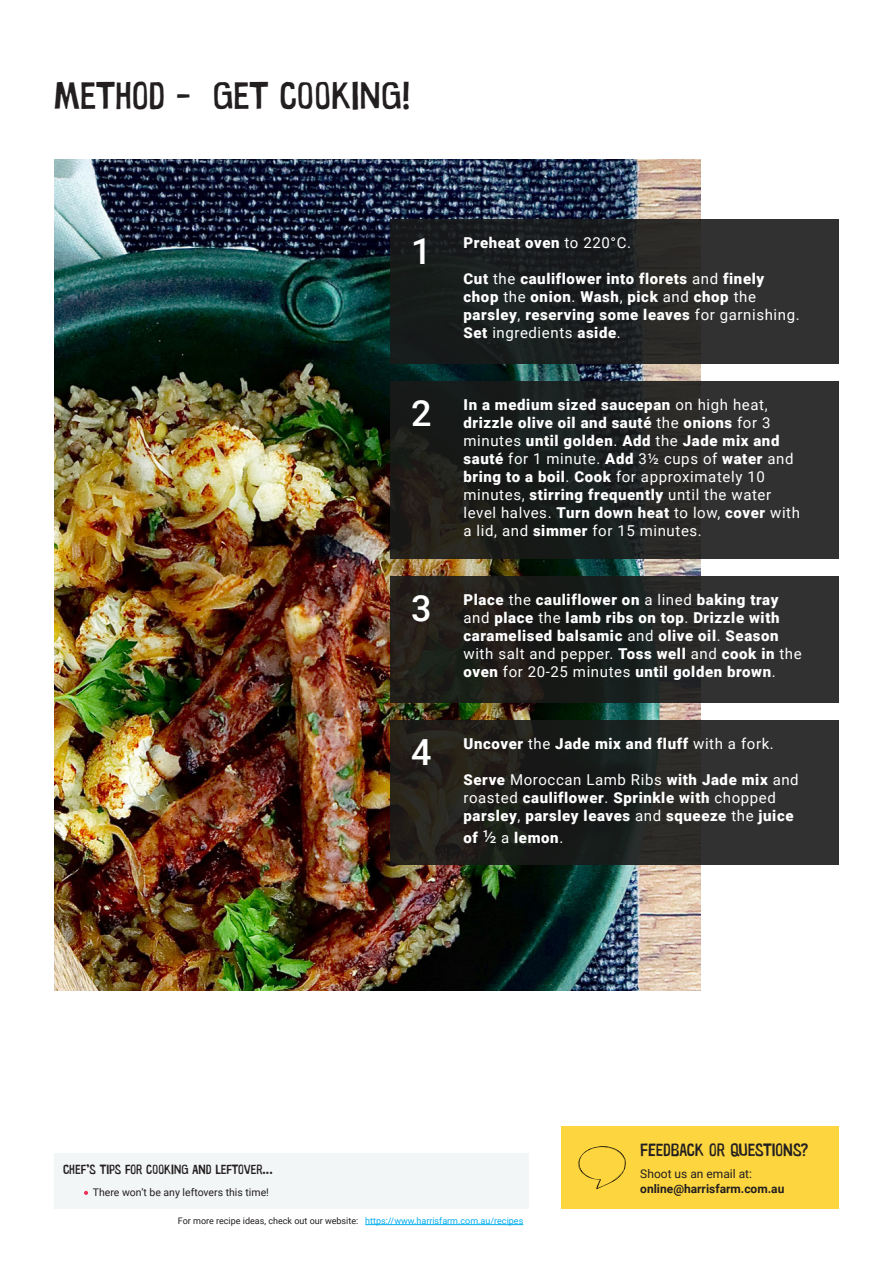
<style>
.page{position:relative;width:893px;height:1263px;background:#fff}
.page>*{position:absolute;margin:0;border:0;box-sizing:border-box;transform-origin:0 0}
.t1{font:39px "Warugaki";color:#231f20}
.t2{font:500 36px "Roboto";color:#fff}
.t3{font:18px "Warugaki";color:#231f20}
.t4{font:900 15px/18px "Roboto";letter-spacing:.04em;color:#fff}
.t5{font:13.5px "Warugaki";color:#231f20}
.t6{font:700 12px "Roboto";color:#231f20}
.t7{font:12px "Roboto";color:#231f20}
.t8{font:10.5px "Roboto";color:#231f20}
.t9{font:9px "Roboto";color:#231f20}
.t10{font:9px "Roboto";color:#00aeef}
.s1{font-weight:400}
.s2{font-weight:400;font-size:18px}
</style>
<div class="page">
<div style="left:561px;top:1126px;width:278px;height:83px;background:#fcd53f"></div>
<hr style="left:365px;top:1224px;width:158px;height:1px;background:#00aeef">
<img style="left:54px;top:159px;width:646px;height:832px">
<div style="left:390px;top:219px;width:449px;height:144px;background:linear-gradient(to right,#121718,#343332)"></div>
<svg style="left:390px;top:576px;width:449px;height:126px;background:#232422"></svg>
<svg style="left:390px;top:381px;width:449px;height:177px;background:#232523"></svg>
<svg style="left:390px;top:720px;width:449px;height:144px;background:#242522"></svg>
<div style="left:54px;top:1153px;width:474px;height:56px;background:#f3f6f7"></div>
<svg style="left:84px;top:1191px;width:4px;height:4px"></svg>
<svg style="left:578px;top:1146px;width:48px;height:43px"></svg>
<p class="t1" style="left:54px;top:72px;width:358px">METHOD - GET COOKING!</p>
<p class="t2" style="left:411px;top:226px;width:22px">1</p>
<p class="t4" style="left:464px;top:233px;width:169px">Preheat oven <span class="s1">to 220°C.</span></p>
<p class="t4" style="left:464px;top:269px;width:338px">Cut <span class="s1">the</span> cauliflower into florets <span class="s1">and</span> finely chop <span class="s1">the</span> onion<span class="s1">.</span> Wash<span class="s1">,</span> pick <span class="s1">and</span> chop <span class="s1">the </span>parsley<span class="s1">,</span> reserving some leaves <span class="s1">for garnishing.<br></span>Set <span class="s1">ingredients</span> aside<span class="s1">.</span></p>
<p class="t2" style="left:411px;top:388px;width:22px">2</p>
<p class="t4" style="left:464px;top:395px;width:338px">In a medium sized saucepan <span class="s1">on high heat, </span>drizzle olive oil and sauté <span class="s1">the</span> onions <span class="s1">for 3 minutes</span> until golden<span class="s1">.</span> Add <span class="s1">the</span> Jade mix and sauté <span class="s1">for 1 minute.</span> Add <span class="s1">3½ cups of</span> water <span class="s1">and </span>bring to a boil<span class="s1">.</span> Cook <span class="s1">for approximately 10 minutes,</span> stirring frequently <span class="s1">until the water level halves.</span> Turn down heat <span class="s1">to low,</span> cover <span class="s1">with a lid, and</span> simmer <span class="s1">for 15 minutes.</span></p>
<p class="t5" style="left:63px;top:1161px;width:211px">CHEF’S TIPS FOR COOKING AN D LEFTOVER...</p>
<p class="t8" style="left:93px;top:1185px;width:178px">There won’t be any leftovers this time!</p>
<p class="t2" style="left:411px;top:583px;width:22px">3</p>
<p class="t2" style="left:411px;top:727px;width:22px">4</p>
<p class="t4" style="left:464px;top:590px;width:340px">Place <span class="s1">the</span> cauliflower on <span class="s1">a lined</span> baking tray <span class="s1">and</span> place <span class="s1">the</span> lamb ribs on top<span class="s1">.</span> Drizzle with caramelised balsamic <span class="s1">and</span> olive oil<span class="s1">.</span> Season <span class="s1">with salt and pepper.</span> Toss well <span class="s1">and</span> cook in <span class="s1">the </span>oven <span class="s1">for 20-25 minutes</span> until golden brown<span class="s1">.</span></p>
<p class="t4" style="left:464px;top:734px;width:312px">Uncover <span class="s1">the</span> Jade mix and fluff <span class="s1">with a fork.</span></p>
<p class="t4" style="left:464px;top:770px;width:337px">Serve <span class="s1">Moroccan Lamb Ribs</span> with Jade mix <span class="s1">and roasted</span> cauliflower<span class="s1">.</span> Sprinkle with <span class="s1">chopped </span>parsley<span class="s1">,</span> parsley leaves <span class="s1">and</span> squeeze <span class="s1">the</span> juice</p>
<p class="t4" style="left:464px;top:828px;width:101px">of <span class="s2">½</span> <span class="s1">a</span> lemon<span class="s1">.</span></p>
<p class="t3" style="left:640px;top:1139px;width:169px">FEEDBACK OR QUESTIONS?</p>
<p class="t7" style="left:640px;top:1165px;width:113px">Shoot us an email at:</p>
<p class="t6" style="left:640px;top:1180px;width:146px">online@harrisfarm.com.au</p>
<p class="t9" style="left:178px;top:1214px;width:182px">For more recipe ideas, check out our website:</p>
<p class="t10" style="left:365px;top:1214px;width:160px">https://www.harrisfarm.com.au/recipes</p>
</div>
